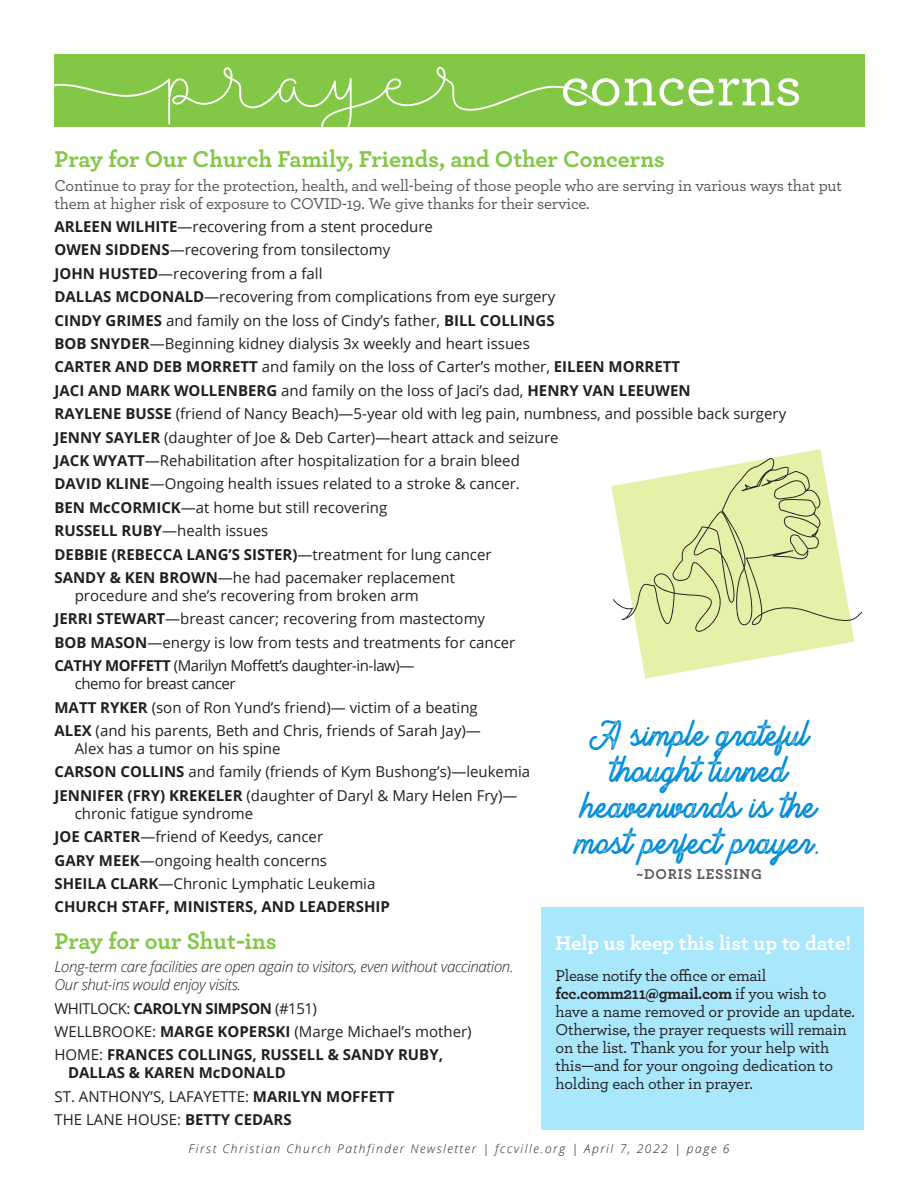
<style>
.page{position:relative;width:918px;height:1188px;background:#fff}
.page>*{position:absolute;margin:0;border:0;box-sizing:border-box;transform-origin:0 0}
.t1{font:500 62.55px "Archer";letter-spacing:-.01em;color:#fff}
.heads{font:30px/36px "Brandon Smith Stamp";color:#058fd9;text-align:center}
.Prayer_list{font:700 24px "Archer";color:#82c745}
.Body_copy{font:700 24px "Archer";letter-spacing:-.005em;color:#82c745}
.Body_copy-2{font:700 21px "Archer";color:#fff}
.Prayer_list-2{font:500 16.5px/18px "Archer";letter-spacing:-.01em;color:#231f20}
.Body_copy-3{font:500 16.5px/18px "Archer";letter-spacing:-.01em;color:#57585a}
.Prayer_list-3{font:15px/18px "Open Sans";color:#231f20}
.Prayer_list-4{font:700 15px/18px "Open Sans";color:#231f20}
.Prayer_list-5{font:italic 300 15px/18px "Open Sans";letter-spacing:-.02em;color:#231f20}
.Prayer_list-6{font:15px/18px "Open Sans";letter-spacing:-.03em;color:#231f20}
.heads-2{font:700 15px "Archer";letter-spacing:.05em;color:#57585a}
.Body_copy-4{font:italic 300 12px "Open Sans";letter-spacing:.13em;color:#231f20}
.s1{font-weight:700}
.s2{font-weight:400}
</style>
<div class="page">
<div style="left:54px;top:54px;width:811px;height:72px;background:#82c745"></div>
<svg style="left:54px;top:67px;width:542px;height:59px"></svg>
<div style="left:542px;top:907px;width:322px;height:222px;background:#a9e7fd"></div>
<svg style="left:611px;top:449px;width:243px;height:230px"></svg>
<svg style="left:613px;top:458px;width:250px;height:174px"></svg>
<p class="t1" style="left:560px;top:40px;width:243px">concerns</p>
<p class="Prayer_list" style="left:55px;top:140px;width:612px">Pray for Our Church Family, Friends, and Other Concerns</p>
<p class="Body_copy-3" style="left:55px;top:175px;width:789px">Continue to pray for the protection, health, and well-being of those people who are serving in various ways that put them at higher risk of exposure to COVID-19. We give thanks for their service.</p>
<p class="Prayer_list-3" style="left:55px;top:217px;width:380px"><span class="s1">ARLEEN WILHITE</span>—recovering from a stent procedure</p>
<p class="Prayer_list-3" style="left:55px;top:241px;width:337px"><span class="s1">OWEN SIDDENS</span>—recovering from tonsilectomy</p>
<p class="Prayer_list-3" style="left:55px;top:264px;width:270px"><span class="s1">JOHN HUSTED</span>—recovering from a fall</p>
<p class="Prayer_list-3" style="left:55px;top:287px;width:502px"><span class="s1">DALLAS MCDONALD</span>—recovering from complications from eye surgery</p>
<p class="Prayer_list-3" style="left:55px;top:311px;width:502px"><span class="s1">CINDY GRIMES</span> and family on the loss of Cindy’s father, <span class="s1">BILL COLLINGS</span></p>
<p class="Prayer_list-3" style="left:55px;top:334px;width:477px"><span class="s1">BOB SNYDER</span>—Beginning kidney dialysis 3x weekly and heart issues</p>
<p class="Prayer_list-3" style="left:55px;top:358px;width:627px"><span class="s1">CARTER AND DEB MORRETT</span> and family on the loss of Carter’s mother, <span class="s1">EILEEN MORRETT</span></p>
<p class="Prayer_list-4" style="left:55px;top:381px;width:638px">JACI AND MARK WOLLENBERG <span class="s2">and family on the loss of Jaci’s dad,</span> HENRY VAN LEEUWEN</p>
<p class="Prayer_list-3" style="left:55px;top:404px;width:733px"><span class="s1">RAYLENE BUSSE</span> (friend of Nancy Beach)—5-year old with leg pain, numbness, and possible back surgery</p>
<p class="Prayer_list-3" style="left:55px;top:428px;width:506px"><span class="s1">JENNY SAYLER</span> (daughter of Joe &amp; Deb Carter)—heart attack and seizure</p>
<p class="Prayer_list-3" style="left:55px;top:451px;width:467px"><span class="s1">JACK WYATT</span>—Rehabilitation after hospitalization for a brain bleed</p>
<p class="Prayer_list-3" style="left:55px;top:475px;width:467px"><span class="s1">DAVID KLINE</span>—Ongoing health issues related to a stroke &amp; cancer.</p>
<p class="Prayer_list-3" style="left:55px;top:498px;width:334px"><span class="s1">BEN McCORMICK</span>—at home but still recovering</p>
<p class="Prayer_list-3" style="left:55px;top:521px;width:215px"><span class="s1">RUSSELL RUBY</span>—health issues</p>
<p class="Prayer_list-4" style="left:55px;top:545px;width:439px">DEBBIE (REBECCA LANG’S SISTER)<span class="s2">—treatment for lung cancer</span></p>
<p class="Prayer_list-3" style="left:75px;top:568px;width:382px;text-indent:-20px"><span class="s1">SANDY &amp; KEN BROWN</span>—he had pacemaker replacement procedure and she’s recovering from broken arm</p>
<p class="Prayer_list-3" style="left:55px;top:610px;width:432px"><span class="s1">JERRI STEWART</span>—breast cancer; recovering from mastectomy</p>
<p class="Prayer_list-3" style="left:55px;top:633px;width:462px"><span class="s1">BOB MASON</span>—energy is low from tests and treatments for cancer</p>
<p class="Prayer_list-6" style="left:75px;top:656px;width:341px;text-indent:-20px"><span class="s1">CATHY MOFFETT</span> (Marilyn Moffett’s daughter-in-law)— chemo for breast cancer</p>
<p class="Prayer_list-3" style="left:55px;top:698px;width:425px"><span class="s1">MATT RYKER</span> (son of Ron Yund’s friend)— victim of a beating</p>
<p class="Prayer_list-3" style="left:75px;top:721px;width:408px;text-indent:-20px"><span class="s1">ALEX</span> (and his parents, Beth and Chris, friends of Sarah Jay)—<br>Alex has a tumor on his spine</p>
<p class="Prayer_list-3" style="left:55px;top:763px;width:477px"><span class="s1">CARSON COLLINS</span> and family (friends of Kym Bushong’s)—leukemia</p>
<p class="Prayer_list-3" style="left:75px;top:786px;width:444px;text-indent:-20px"><span class="s1">JENNIFER (FRY) KREKELER</span> (daughter of Daryl &amp; Mary Helen Fry)— chronic fatigue syndrome</p>
<p class="Prayer_list-3" style="left:55px;top:827px;width:270px"><span class="s1">JOE CARTER</span>—friend of Keedys, cancer</p>
<p class="Prayer_list-3" style="left:55px;top:851px;width:274px"><span class="s1">GARY MEEK</span>—ongoing health concerns</p>
<p class="Prayer_list-3" style="left:55px;top:874px;width:322px"><span class="s1">SHEILA CLARK</span>—Chronic Lymphatic Leukemia</p>
<p class="Prayer_list-4" style="left:55px;top:898px;width:337px">CHURCH STAFF, MINISTERS, AND LEADERSHIP</p>
<p class="Body_copy" style="left:55px;top:922px;width:224px">Pray for our Shut-ins</p>
<p class="Prayer_list-5" style="left:55px;top:957px;width:461px">Long-term care facilities are open again to visitors, even without vaccination.<br>Our shut-ins would enjoy visits.</p>
<p class="Prayer_list-6" style="left:55px;top:999px;width:264px">WHITLOCK: <span class="s1">CAROLYN SIMPSON</span> (#151)</p>
<p class="Prayer_list-3" style="left:55px;top:1022px;width:419px">WELLBROOKE: <span class="s1">MARGE KOPERSKI</span> (Marge Michael’s mother)</p>
<p class="Prayer_list-4" style="left:68px;top:1046px;width:377px;text-indent:-14px"><span class="s2">HOME:</span> FRANCES COLLINGS, RUSSELL &amp; SANDY RUBY,<br>DALLAS &amp; KAREN McDONALD</p>
<p class="Prayer_list-3" style="left:55px;top:1087px;width:342px">ST. ANTHONY’S, LAFAYETTE: <span class="s1">MARILYN MOFFETT</span></p>
<p class="Prayer_list-3" style="left:55px;top:1110px;width:239px">THE LANE HOUSE: <span class="s1">BETTY CEDARS</span></p>
<p class="heads" style="left:582px;top:716px;width:236px">A simple grateful thought turned heavenwards is the</p>
<p class="heads" style="left:576px;top:824px;width:247px">most perfect prayer.</p>
<p class="heads-2" style="left:637px;top:862px;width:127px">~DORIS LESSING</p>
<p class="Body_copy-2" style="left:556px;top:926px;width:297px">Help us keep this list up to date!</p>
<p class="Prayer_list-2" style="left:556px;top:966px;width:301px">Please notify the office or email <span class="s1">fcc.comm211@gmail.com</span> if you wish to have a name removed or provide an update.<br>Otherwise, the prayer requests will remain on the list. Thank you for your help with this—and for your ongoing dedication to holding each other in prayer.</p>
<p class="Body_copy-4" style="left:189px;top:1140px;width:542px">First Christian Church Pathfinder Newsletter | fccville.org | April 7, 2022 | page 6</p>
</div>
